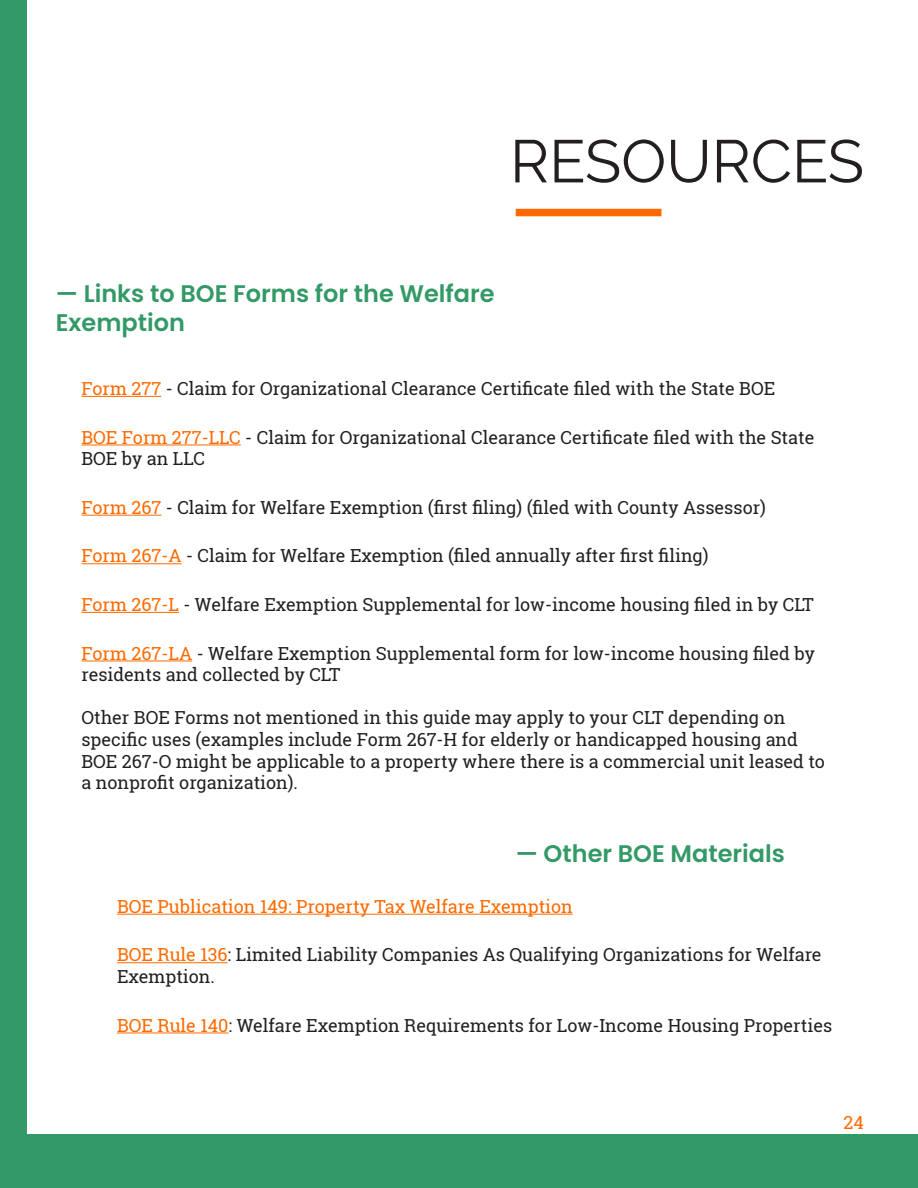
<style>
.page{position:relative;width:918px;height:1188px;background:#fff}
.page>*{position:absolute;margin:0;border:0;box-sizing:border-box;transform-origin:0 0}
.t1{font:60px "Raleway";color:#231f20}
.t2{font:600 24px/28.8px "Poppins";color:#396}
.t3{font:18px/21.6px "Roboto Slab";color:#231f20}
.t4{font:18px "Roboto Slab";color:#ff6a00}
.s1{color:#ff6a00}
</style>
<div class="page">
<div style="left:516px;top:209px;width:145px;height:7px;background:#ff6a00"></div>
<hr style="left:81px;top:396px;width:80px;height:1px;background:#ff6a00">
<hr style="left:81px;top:445px;width:160px;height:1px;background:#ff6a00">
<hr style="left:81px;top:515px;width:80px;height:1px;background:#ff6a00">
<hr style="left:81px;top:563px;width:101px;height:1px;background:#ff6a00">
<hr style="left:81px;top:612px;width:98px;height:1px;background:#ff6a00">
<hr style="left:81px;top:661px;width:111px;height:1px;background:#ff6a00">
<hr style="left:117px;top:914px;width:456px;height:1px;background:#ff6a00">
<hr style="left:117px;top:962px;width:111px;height:1px;background:#ff6a00">
<hr style="left:117px;top:1033px;width:112px;height:1px;background:#ff6a00">
<div style="left:1px;top:1134px;width:917px;height:54px;background:#396"></div>
<div style="left:0;top:0;width:27px;height:1188px;background:#396"></div>
<p class="t1" style="left:510px;top:126px;width:355px">RESOURCES</p>
<p class="t2" style="left:56px;top:280px;width:440px">— Links to BOE Forms for the Welfare<br>Exemption</p>
<p class="t3" style="left:81px;top:378px;width:695px"><span class="s1">Form 277</span> - Claim for Organizational Clearance Certificate filed with the State BOE</p>
<p class="t3" style="left:81px;top:426px;width:734px"><span class="s1">BOE Form 277-LLC</span> - Claim for Organizational Clearance Certificate filed with the State<br>BOE by an LLC</p>
<p class="t3" style="left:81px;top:496px;width:686px"><span class="s1">Form 267</span> - Claim for Welfare Exemption (first filing) (filed with County Assessor)</p>
<p class="t3" style="left:81px;top:545px;width:628px"><span class="s1">Form 267-A</span> - Claim for Welfare Exemption (filed annually after first filing)</p>
<p class="t3" style="left:81px;top:594px;width:734px"><span class="s1">Form 267-L</span> - Welfare Exemption Supplemental for low-income housing filed in by CLT</p>
<p class="t3" style="left:81px;top:642px;width:735px"><span class="s1">Form 267-LA</span> - Welfare Exemption Supplemental form for low-income housing filed by residents and collected by CLT</p>
<p class="t3" style="left:81px;top:707px;width:745px">Other BOE Forms not mentioned in this guide may apply to your CLT depending on specific uses (examples include Form 267-H for elderly or handicapped housing and BOE 267-O might be applicable to a property where there is a commercial unit leased to a nonprofit organization).</p>
<p class="t2" style="left:516px;top:839px;width:271px">— Other BOE Materials</p>
<p class="t4" style="left:117px;top:894px;width:457px">BOE Publication 149: Property Tax Welfare Exemption</p>
<p class="t3" style="left:117px;top:944px;width:706px"><span class="s1">BOE Rule 136</span>: Limited Liability Companies As Qualifying Organizations for Welfare<br>Exemption.</p>
<p class="t3" style="left:117px;top:1014px;width:717px"><span class="s1">BOE Rule 140</span>: Welfare Exemption Requirements for Low-Income Housing Properties</p>
<p class="t4" style="left:844px;top:1110px;width:22px">24</p>
</div>
